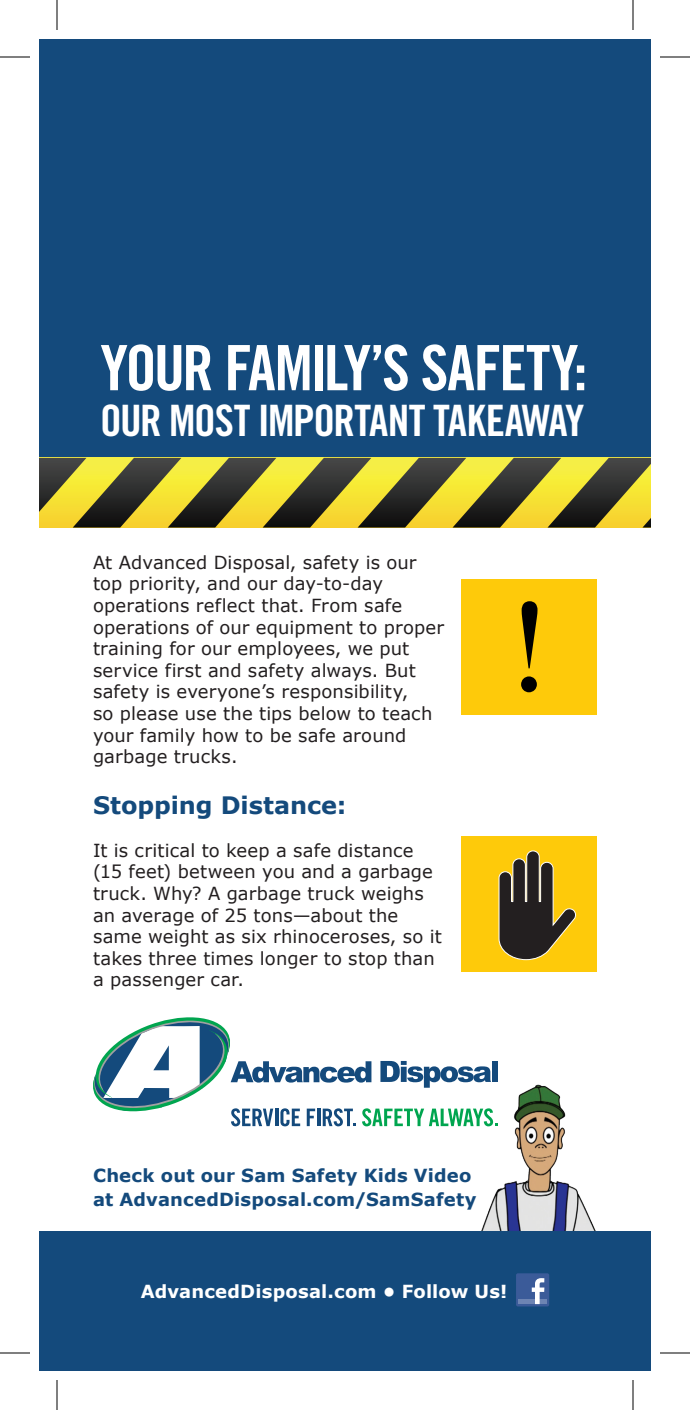
<style>
.page{position:relative;width:690px;height:1410px;background:#fff}
.page>*{position:absolute;margin:0;border:0;box-sizing:border-box;transform-origin:0 0}
.t1{font:62.6px "Trade Gothic Bold Cond Twenty";letter-spacing:-.04em;color:#fff}
.t2{font:43.2px "Trade Gothic Bold Cond Twenty";letter-spacing:-.035em;color:#fff}
.t3{font:700 24px "Verdana";letter-spacing:-.005em;color:#144a7c}
.t4{font:18px/21.6px "Verdana";letter-spacing:.005em;color:#231f20}
.t5{font:700 18px/24px "Verdana";letter-spacing:.015em;color:#144a7c}
.t6{font:700 18px "Verdana";letter-spacing:.01em;color:#fff}
</style>
<div class="page">
<img style="left:475px;top:1084px;width:131px;height:148px">
<div style="left:39px;top:39px;width:612px;height:432px;background:#144a7c"></div>
<div style="left:39px;top:1232px;width:612px;height:139px;background:#144a7c"></div>
<div style="left:462px;top:579px;width:135px;height:135px;background:#feca0a"></div>
<svg style="left:521px;top:601px;width:17px;height:91px"></svg>
<div style="left:462px;top:837px;width:135px;height:135px;background:#feca0a"></div>
<svg style="left:499px;top:851px;width:78px;height:109px"></svg>
<svg style="left:93px;top:1017px;width:405px;height:109px"></svg>
<svg style="left:39px;top:458px;width:612px;height:70px;background:#928831"></svg>
<div style="left:516px;top:1273px;width:33px;height:33px;background:#3b5b99;border-radius:2px"></div>
<div style="left:518px;top:1299px;width:29px;height:5px;background:#6d84b3"></div>
<svg style="left:532px;top:1278px;width:12px;height:26px"></svg>
<hr style="left:0;top:57px;width:30px;height:1px;background:#000">
<hr style="left:660px;top:57px;width:30px;height:1px;background:#000">
<hr style="left:0;top:1353px;width:30px;height:1px;background:#000">
<hr style="left:660px;top:1353px;width:30px;height:1px;background:#000">
<hr style="left:57px;top:0;width:1px;height:30px;background:#000">
<hr style="left:57px;top:1380px;width:1px;height:30px;background:#000">
<hr style="left:633px;top:0;width:1px;height:30px;background:#000">
<hr style="left:633px;top:1380px;width:1px;height:30px;background:#000">
<p class="t1" style="left:100px;top:330px;width:489px">YOUR FAMILY’S SAFETY:</p>
<p class="t2" style="left:100px;top:395px;width:486px">OUR MOST IMPORTANT TAKEAWAY</p>
<p class="t4" style="left:93px;top:551px;width:353px">At Advanced Disposal, safety is our top priority, and our day-to-day operations reflect that. From safe operations of our equipment to proper training for our employees, we put service first and safety always. But safety is everyone’s responsibility,<br>so please use the tips below to teach your family how to be safe around garbage trucks.</p>
<p class="t3" style="left:93px;top:788px;width:255px">Stopping Distance:</p>
<p class="t4" style="left:93px;top:839px;width:350px">It is critical to keep a safe distance (15 feet) between you and a garbage truck. Why? A garbage truck weighs an average of 25 tons—about the same weight as six rhinoceroses, so it takes three times longer to stop than a passenger car.</p>
<p class="t5" style="left:93px;top:1163px;width:385px">Check out our Sam Safety Kids Video at AdvancedDisposal.com/SamSafety</p>
<p class="t6" style="left:141px;top:1279px;width:368px">AdvancedDisposal.com • Follow Us!</p>
</div>
